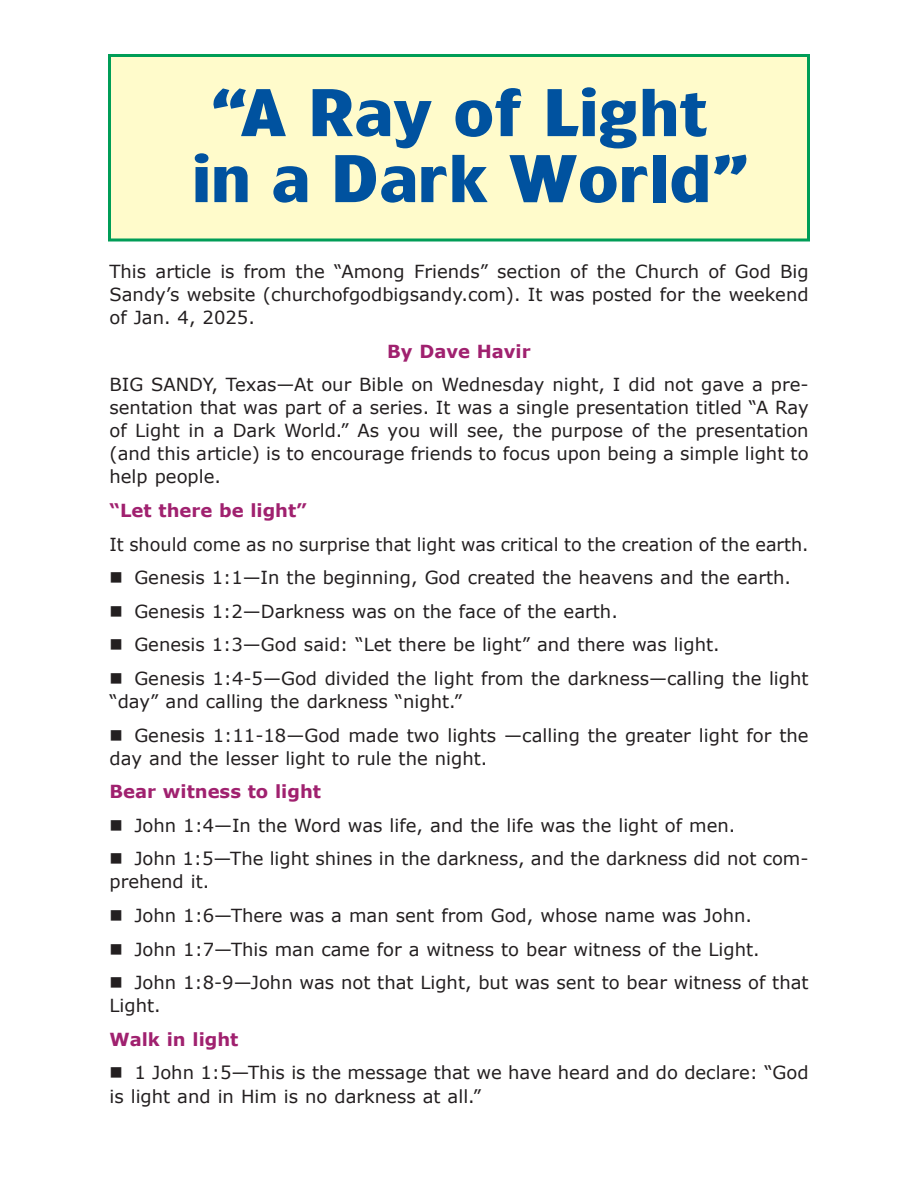
<style>
.page{position:relative;width:918px;height:1188px;background:#fff}
.page>*{position:absolute;margin:0;border:0;box-sizing:border-box;transform-origin:0 0}
.t1{font:700 63px/66px "Forever";letter-spacing:.02em;color:#00529f;scale:1.14 1}
.t2{font:18px/33.6px "Verdana";color:#231f20}
.t3{font:700 18px "Verdana";color:#a0216f}
</style>
<div class="page">
<div style="left:110px;top:56px;width:698px;height:184px;background:#fffbcb"></div>
<div style="left:108px;top:54px;width:702px;height:188px;border:3px solid #009d57"></div>
<h1 class="t1" style="left:193px;top:88px;width:489px">“A Ray of Light in a Dark World”</h1>
<p class="t2" style="left:110px;top:259px;width:701px;line-height:23.1px;text-align:justify">This article is from the “Among Friends” section of the Church of God Big Sandy’s website (churchofgodbigsandy.com). It was posted for the weekend of Jan. 4, 2025.</p>
<p class="t3" style="left:387px;top:339px;width:145px">By Dave Havir</p>
<p class="t2" style="left:110px;top:372px;width:701px;line-height:23.1px;text-align:justify">BIG SANDY, Texas—At our Bible on Wednesday night, I did not gave a pre&shy;sentation that was part of a series. It was a single presentation titled “A Ray of Light in a Dark World.” As you will see, the purpose of the presentation (and this article) is to encourage friends to focus upon being a simple light to help people.</p>
<p class="t3" style="left:110px;top:499px;width:199px">“Let there be light”</p>
<p class="t2" style="left:134px;top:527px;width:676px;text-indent:-25px">It should come as no surprise that light was critical to the creation of the earth.<br>Genesis 1:1—In the beginning, God created the heavens and the earth.<br>Genesis 1:2—Darkness was on the face of the earth.<br>Genesis 1:3—God said: “Let there be light” and there was light.<br>Genesis 1:4-5—God divided the light from the darkness—calling the light</p>
<p class="t2" style="left:134px;top:684px;width:676px;text-indent:-25px">“day” and calling the darkness “night.”<br>Genesis 1:11-18—God made two lights —calling the greater light for the</p>
<p class="t2" style="left:110px;top:741px;width:379px">day and the lesser light to rule the night.</p>
<p class="t3" style="left:110px;top:780px;width:213px">Bear witness to light</p>
<p class="t2" style="left:134px;top:808px;width:676px">John 1:4—In the Word was life, and the life was the light of men.<br>John 1:5—The light shines in the darkness, and the darkness did not com-</p>
<p class="t2" style="left:134px;top:865px;width:676px;text-indent:-25px">prehend it.<br>John 1:6—There was a man sent from God, whose name was John.<br>John 1:7—This man came for a witness to bear witness of the Light.<br>John 1:8-9—John was not that Light, but was sent to bear witness of that</p>
<p class="t2" style="left:110px;top:988px;width:53px">Light.</p>
<p class="t3" style="left:110px;top:1028px;width:130px">Walk in light</p>
<p class="t2" style="left:110px;top:1061px;width:701px;line-height:23.1px;text-indent:25px">1 John 1:5—This is the message that we have heard and do declare: “God is light and in Him is no darkness at all.”</p>
</div>
